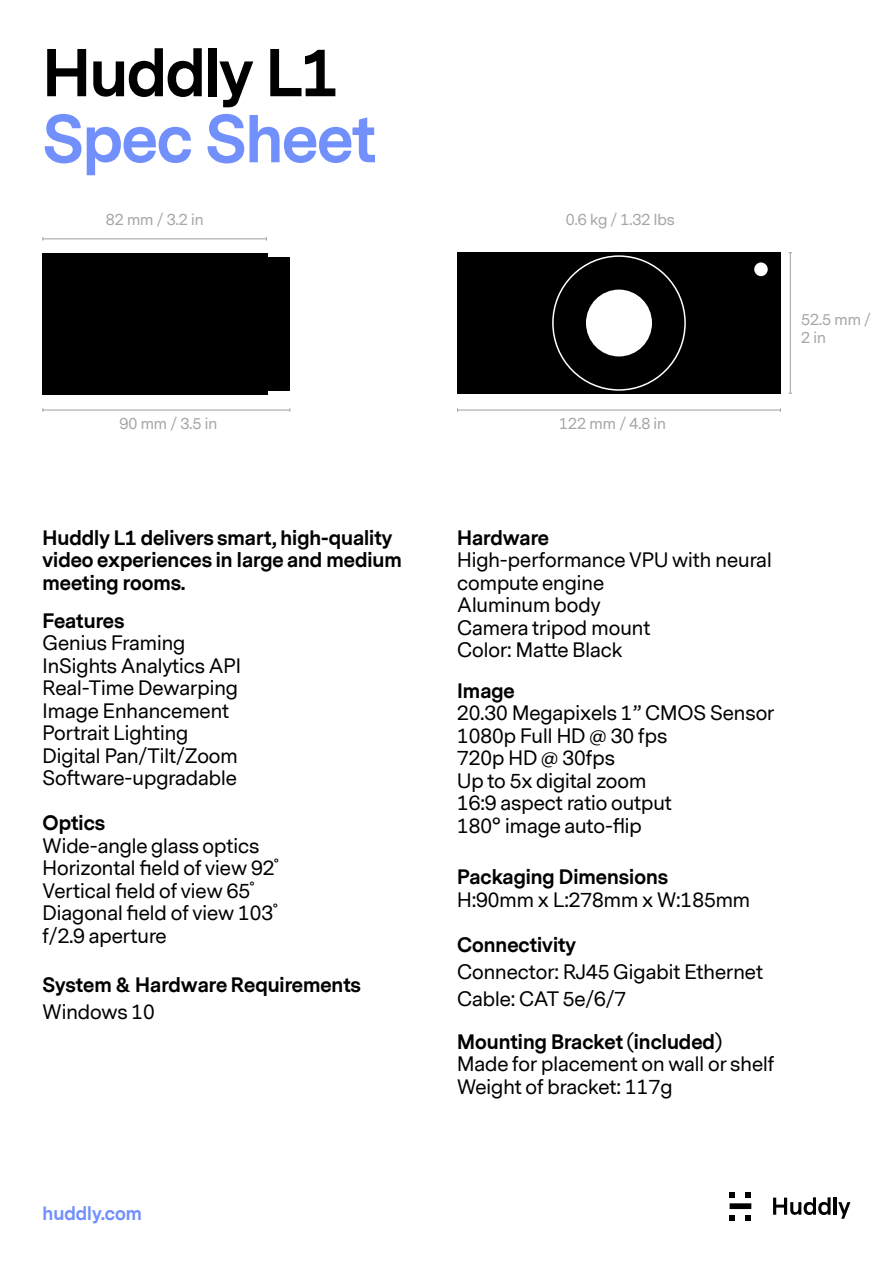
<style>
.page{position:relative;width:893px;height:1263px;background:#fff}
.page>*{position:absolute;margin:0;border:0;box-sizing:border-box;transform-origin:0 0}
.t1{font:700 63px "Messina Sans";letter-spacing:-.015em;color:#7190fc}
.t2{font:700 63px "Messina Sans";letter-spacing:-.02em;color:#000}
.t3{font:19.5px/22.5px "Messina Sans";color:#000}
.t4{font:700 19.5px/22.5px "Messina Sans";color:#000}
.t5{font:700 18px "Messina Sans";color:#7190fc}
.t6{font:15px/18px "Messina Sans";color:#a6a6a6}
</style>
<div class="page">
<svg style="left:730px;top:1192px;width:5px;height:5px"></svg>
<svg style="left:746px;top:1192px;width:5px;height:5px"></svg>
<svg style="left:730px;top:1203px;width:21px;height:6px"></svg>
<svg style="left:730px;top:1215px;width:5px;height:5px"></svg>
<svg style="left:746px;top:1215px;width:5px;height:5px"></svg>
<svg style="left:773px;top:1197px;width:58px;height:18px"></svg>
<hr style="left:833px;top:1197px;width:3px;height:18px;background:#000">
<svg style="left:838px;top:1202px;width:12px;height:17px"></svg>
<hr style="left:790px;top:253px;width:1px;height:140px;background:#9d9fa2">
<hr style="left:458px;top:410px;width:322px;height:1px;background:#9d9fa2">
<hr style="left:43px;top:410px;width:247px;height:1px;background:#9d9fa2">
<hr style="left:43px;top:238px;width:223px;height:1px;background:#9d9fa2">
<div style="left:457px;top:252px;width:324px;height:142px;background:#000"></div>
<div style="left:586px;top:290px;width:66px;height:66px;background:#fff;border-radius:50%"></div>
<div style="left:754px;top:262px;width:14px;height:14px;background:#fff;border-radius:50%"></div>
<div style="left:43px;top:254px;width:225px;height:141px;background:#000"></div>
<div style="left:268px;top:258px;width:22px;height:133px;background:#000"></div>
<h1 class="t2" style="left:42px;top:29px;width:298px">Huddly L1</h1>
<h1 class="t1" style="left:42px;top:95px;width:335px">Spec Sheet</h1>
<p class="t6" style="left:106px;top:211px;width:99px">82 mm / 3.2 in</p>
<p class="t6" style="left:119px;top:415px;width:99px">90 mm / 3.5 in</p>
<p class="t4" style="left:43px;top:527px;width:361px">Huddly L1 delivers smart, high-quality video experiences in large and medium meeting rooms.</p>
<p class="t4" style="left:43px;top:610px;width:83px">Features</p>
<p class="t3" style="left:43px;top:632px;width:200px">Genius Framing<br>InSights Analytics API<br>Real-Time Dewarping<br>Image Enhancement<br>Portrait Lighting<br>Digital Pan/Tilt/Zoom<br>Software-upgradable</p>
<p class="t4" style="left:43px;top:812px;width:64px">Optics</p>
<p class="t3" style="left:43px;top:835px;width:237px">Wide-angle glass optics<br>Horizontal field of view 92˚<br>Vertical field of view 65˚<br>Diagonal field of view 103˚ f/2.9 aperture</p>
<p class="t4" style="left:43px;top:974px;width:320px">System &amp; Hardware Requirements</p>
<p class="t3" style="left:43px;top:1001px;width:114px">Windows 10</p>
<p class="t5" style="left:43px;top:1201px;width:101px">huddly.com</p>
<p class="t6" style="left:566px;top:211px;width:110px">0.6 kg / 1.32 lbs</p>
<p class="t6" style="left:559px;top:415px;width:108px">122 mm / 4.8 in</p>
<p class="t6" style="left:801px;top:311px;width:71px">52.5 mm /<br>2 in</p>
<p class="t4" style="left:457px;top:527px;width:93px">Hardware</p>
<p class="t3" style="left:457px;top:549px;width:316px">High-performance VPU with neural compute engine<br>Aluminum body<br>Camera tripod mount<br>Color: Matte Black</p>
<p class="t4" style="left:457px;top:680px;width:59px">Image</p>
<p class="t3" style="left:457px;top:703px;width:319px">20.30 Megapixels 1” CMOS Sensor<br>1080p Full HD @ 30 fps<br>720p HD @ 30fps<br>Up to 5x digital zoom<br>16:9 aspect ratio output<br>180° image auto-flip</p>
<p class="t4" style="left:457px;top:866px;width:212px">Packaging Dimensions</p>
<p class="t3" style="left:457px;top:889px;width:295px">H:90mm x L:278mm x W:185mm</p>
<p class="t4" style="left:457px;top:934px;width:120px">Connectivity</p>
<p class="t3" style="left:457px;top:959px;width:307px;line-height:27px">Connector: RJ45 Gigabit Ethernet<br>Cable: CAT 5e/6/7</p>
<p class="t4" style="left:457px;top:1031px;width:266px">Mounting Bracket (included)</p>
<p class="t3" style="left:457px;top:1054px;width:319px">Made for placement on wall or shelf<br>Weight of bracket: 117g</p>
</div>
